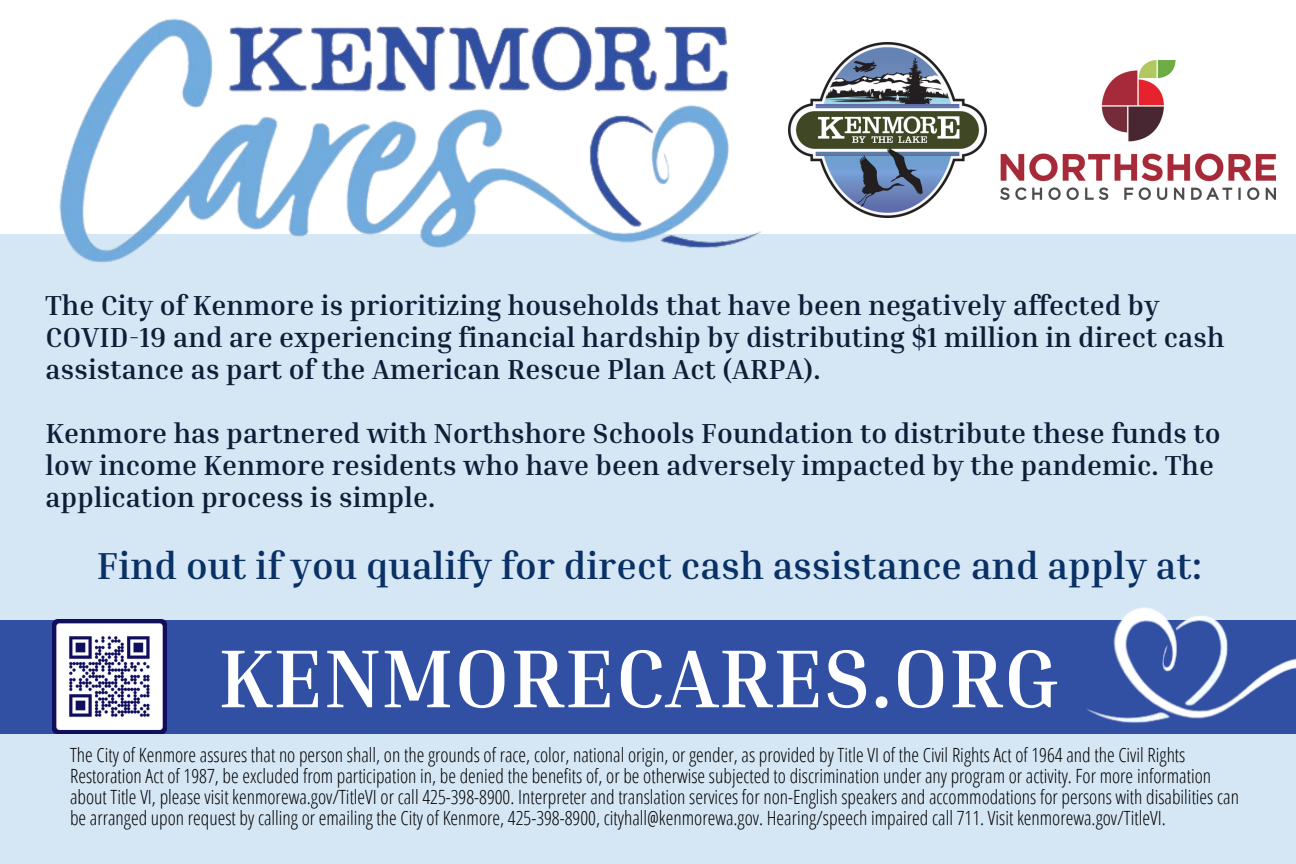
<style>
.page{position:relative;width:1296px;height:864px;background:#fff}
.page>*{position:absolute;margin:0;border:0;box-sizing:border-box;transform-origin:0 0}
.t1{font:700 83px "Inria Serif";letter-spacing:.005em;color:#fff}
.t2{font:700 38.4px "Inria Serif";letter-spacing:.005em;color:#093166}
.t3{font:700 28.2px/32px "Inria Serif";letter-spacing:.005em;color:#0d1f37}
.t4{font:300 19.6px/21px "Open Sans Condensed";color:#000}
</style>
<div class="page">
<div style="left:0;top:234px;width:1296px;height:630px;background:#d5e6f5"></div>
<div style="left:0;top:620px;width:1296px;height:114px;background:#3250a3"></div>
<img style="left:789px;top:42px;width:198px;height:176px">
<img style="left:52px;top:620px;width:114px;height:114px">
<img style="left:59px;top:18px;width:702px;height:244px">
<img style="left:1001px;top:60px;width:274px;height:140px">
<img style="left:1087px;top:607px;width:209px;height:116px">
<p class="t3" style="left:46px;top:288px;width:1181px">The City of Kenmore is prioritizing households that have been negatively affected by<br>COVID-19 and are experiencing financial hardship by distributing $1 million in direct cash assistance as part of the American Rescue Plan Act (ARPA).</p>
<p class="t3" style="left:46px;top:416px;width:1177px">Kenmore has partnered with Northshore Schools Foundation to distribute these funds to low income Kenmore residents who have been adversely impacted by the pandemic. The application process is simple.</p>
<p class="t2" style="left:97px;top:542px;width:1107px">Find out if you qualify for direct cash assistance and apply at:</p>
<p class="t1" style="left:218px;top:626px;width:842px">KENMORECARES.ORG</p>
<p class="t4" style="left:70px;top:744px;width:1170px">The City of Kenmore assures that no person shall, on the grounds of race, color, national origin, or gender, as provided by Title VI of the Civil Rights Act of 1964 and the Civil Rights Restoration Act of 1987, be excluded from participation in, be denied the benefits of, or be otherwise subjected to discrimination under any program or activity. For more information about Title VI, please visit kenmorewa.gov/TitleVI or call 425-398-8900. Interpreter and translation services for non-English speakers and accommodations for persons with disabilities can be arranged upon request by calling or emailing the City of Kenmore, 425-398-8900, cityhall@kenmorewa.gov. Hearing/speech impaired call 711. Visit kenmorewa.gov/TitleVI.</p>
</div>
